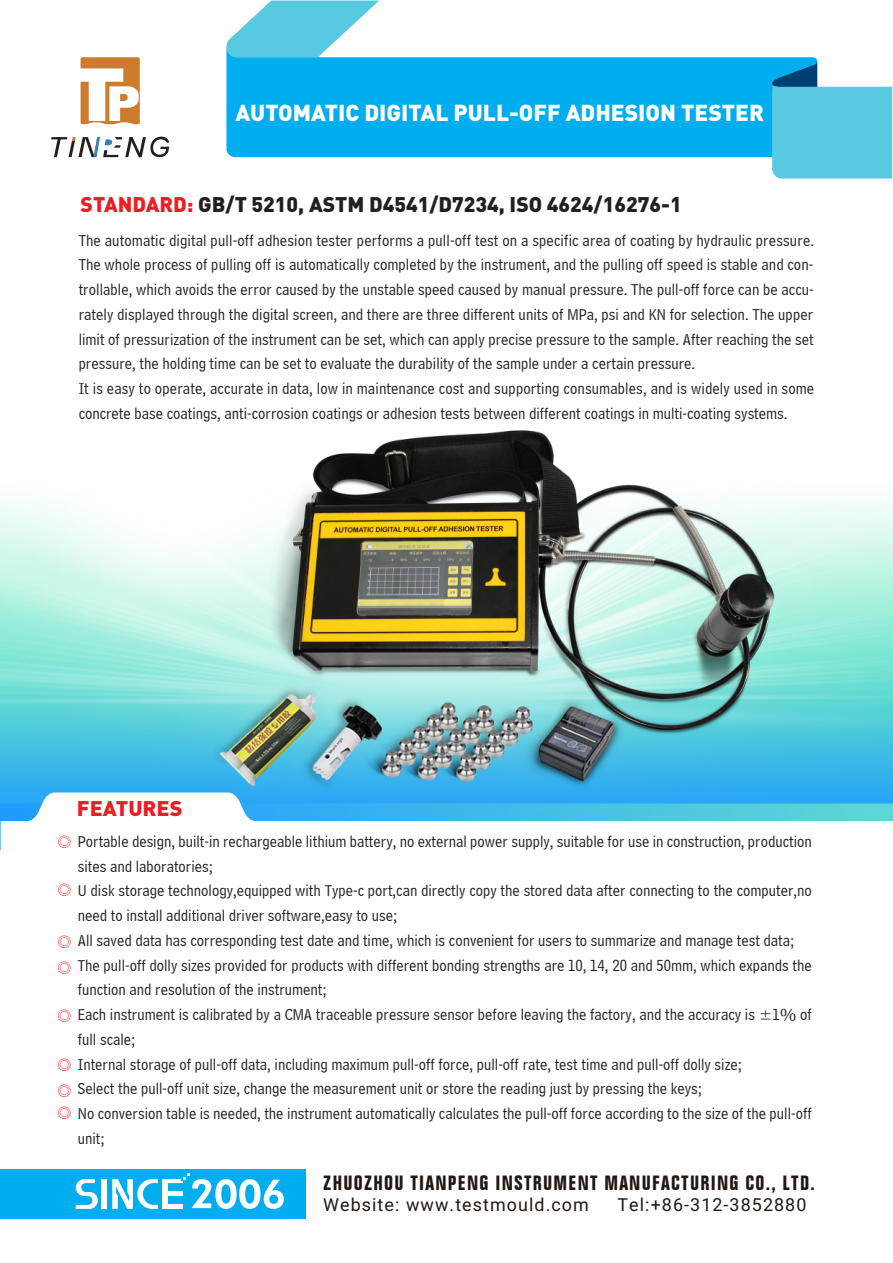
<style>
.page{position:relative;width:893px;height:1263px;background:#fff}
.page>*{position:absolute;margin:0;border:0;box-sizing:border-box;transform-origin:0 0}
.t1{font:900 22.8px "DIN";color:#fff}
.t2{font:900 21px "DIN";color:#231f20}
.t3{font:900 21px "DIN";color:#ea1e24}
.t4{font:700 condensed 20.1px "Folio BT";letter-spacing:.06em;color:#211814}
.t5{font:17.85px "Roboto";letter-spacing:.06em;color:#211814}
.t6{font:16.5px/24.8px "Bell Centennial BT Address";color:#231f20}
.t7{font:300 16.5px/25.8px "Adobe Song Std";color:#ea1e24}
.s1{color:#ee1d23}
.s2{font-family:"Adobe Song Std";font-weight:300;color:#ea1e24}
.s3{font-family:"Sitka Text"}
</style>
<div class="page">
<img style="left:0;top:430px;width:893px;height:421px">
<svg style="left:81px;top:57px;width:59px;height:67px"></svg>
<svg style="left:51px;top:136px;width:118px;height:21px"></svg>
<svg style="left:226px;top:1px;width:153px;height:46px"></svg>
<svg style="left:226px;top:47px;width:591px;height:110px;background:#17b5f0"></svg>
<svg style="left:772px;top:62px;width:120px;height:117px;background:#66c9df"></svg>
<div style="left:572px;top:821px;width:321px;height:37px;background:#fff"></div>
<svg style="left:1px;top:792px;width:592px;height:59px"></svg>
<div style="left:0;top:1169px;width:305px;height:49px;background:#00aeef"></div>
<div style="left:101px;top:1179px;width:5px;height:30px;background:#fff"></div>
<svg style="left:76px;top:1179px;width:22px;height:30px"></svg>
<svg style="left:112px;top:1173px;width:172px;height:36px"></svg>
<h1 class="t1" style="left:235px;top:98px;width:530px">AUTOMATIC DIGITAL PULL-OFF ADHESION TESTER</h1>
<p class="t2" style="left:81px;top:190px;width:603px"><span class="s1">STANDARD:</span> GB/T 5210, ASTM D4541/D7234, ISO 4624/16276-1</p>
<p class="t6" style="left:79px;top:228px;width:737px">The automatic digital pull-off adhesion tester performs a pull-off test on a specific area of coating by hydraulic pressure.<br>The whole process of pulling off is automatically completed by the instrument, and the pulling off speed is stable and con&shy;trollable, which avoids the error caused by the unstable speed caused by manual pressure. The pull-off force can be accu&shy;rately displayed through the digital screen, and there are three different units of MPa, psi and KN for selection. The upper limit of pressurization of the instrument can be set, which can apply precise pressure to the sample. After reaching the set pressure, the holding time can be set to evaluate the durability of the sample under a certain pressure.<br>It is easy to operate, accurate in data, low in maintenance cost and supporting consumables, and is widely used in some concrete base coatings, anti-corrosion coatings or adhesion tests between different coatings in multi-coating systems.</p>
<p class="t3" style="left:77px;top:795px;width:107px">FEATURES</p>
<p class="t6" style="left:56px;top:829px;width:757px"><span class="s2">◎</span> Portable design, built-in rechargeable lithium battery, no external power supply, suitable for use in construction, production</p>
<p class="t6" style="left:78px;top:853px;width:137px">sites and laboratories;</p>
<p class="t6" style="left:56px;top:878px;width:757px"><span class="s2">◎</span> U disk storage technology,equipped with Type-c port,can directly copy the stored data after connecting to the computer,no</p>
<p class="t6" style="left:78px;top:903px;width:321px">need to install additional driver software,easy to use;</p>
<p class="t6" style="left:78px;top:928px;width:718px">All saved data has corresponding test date and time, which is convenient for users to summarize and manage test data;</p>
<p class="t6" style="left:78px;top:952px;width:735px">The pull-off dolly sizes provided for products with different bonding strengths are 10, 14, 20 and 50mm, which expands the</p>
<p class="t6" style="left:78px;top:977px;width:250px">function and resolution of the instrument;</p>
<p class="t6" style="left:78px;top:1002px;width:735px">Each instrument is calibrated by a CMA traceable pressure sensor before leaving the factory, and the accuracy is ±1<span class="s3">%</span> of</p>
<p class="t6" style="left:78px;top:1027px;width:59px">full scale;</p>
<p class="t6" style="left:56px;top:1051px;width:687px"><span class="s2">◎</span> Internal storage of pull-off data, including maximum pull-off force, pull-off rate, test time and pull-off dolly size;</p>
<p class="t6" style="left:78px;top:1076px;width:626px">Select the pull-off unit size, change the measurement unit or store the reading just by pressing the keys;</p>
<p class="t6" style="left:56px;top:1101px;width:757px"><span class="s2">◎</span> No conversion table is needed, the instrument automatically calculates the pull-off force according to the size of the pull-off</p>
<p class="t6" style="left:78px;top:1126px;width:29px">unit;</p>
<p class="t7" style="left:56px;top:929px;width:18px">◎ ◎</p>
<p class="t7" style="left:56px;top:1004px;width:18px">◎</p>
<p class="t7" style="left:56px;top:1078px;width:18px">◎</p>
<p class="t4" style="left:323px;top:1170px;width:493px">ZHUOZHOU TIANPENG INSTRUMENT MANUFACTURING CO., LTD.</p>
<p class="t5" style="left:323px;top:1192px;width:267px">Website: www.testmould.com</p>
<p class="t5" style="left:617px;top:1192px;width:190px">Tel:+86-312-3852880</p>
</div>
